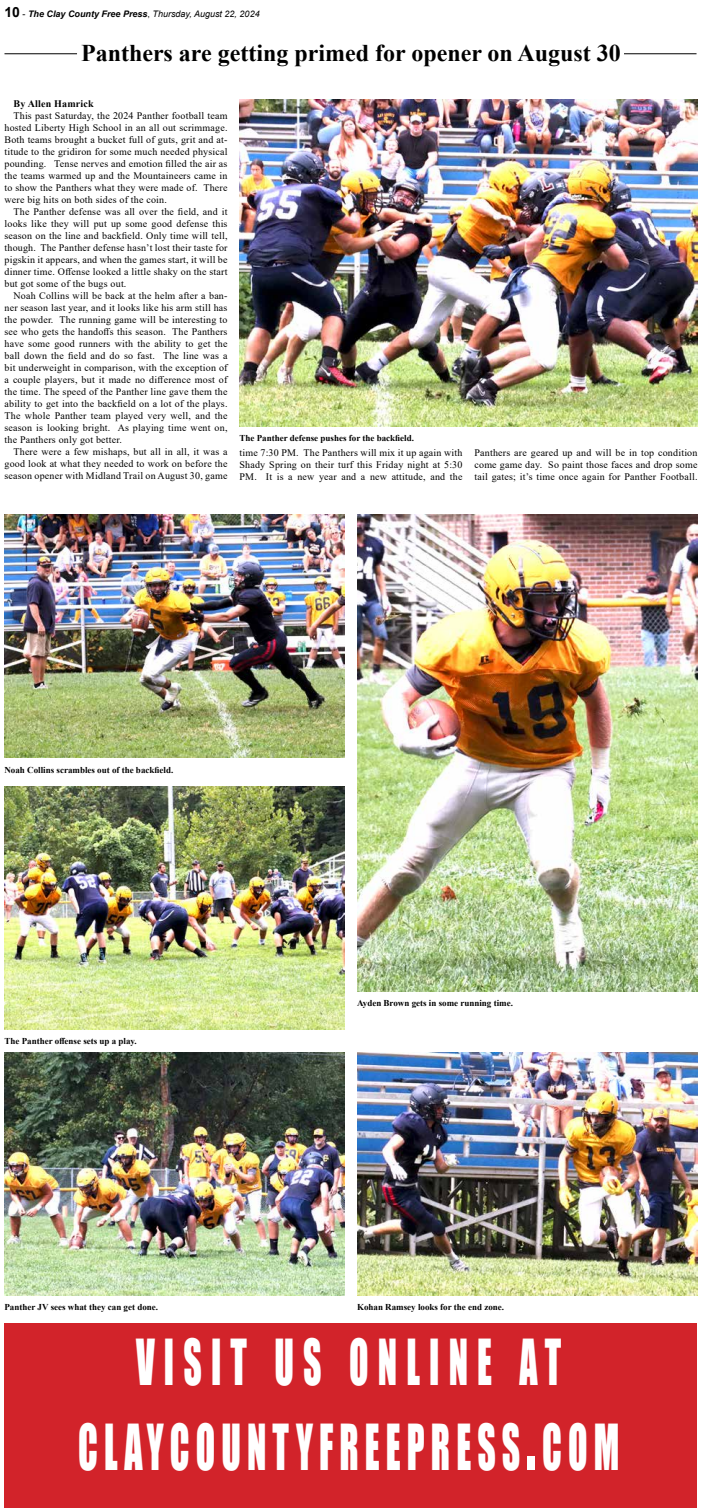
<style>
.page{position:relative;width:702px;height:1512px;background:#fff}
.page>*{position:absolute;margin:0;border:0;box-sizing:border-box;transform-origin:0 0}
.t1{font:58.3px/85px "Impact";letter-spacing:.17em;color:#fff;text-align:center;scale:.61 1}
.t2{font:700 24px "Times New Roman";color:#000}
.t3{font:10px/12px "Times New Roman";letter-spacing:.02em;color:#000;text-align:justify}
.t4{font:700 10px "Times New Roman";letter-spacing:.02em;color:#000}
.t5{font:700 9px "Times New Roman";color:#000}
.t6{font:italic 700 9px "Arial";color:#000}
.s1{font-style:normal;font-size:14px}
.s2{font-weight:400;font-style:normal}
.s3{font-weight:400}
.s4{font-size:83.2px}
</style>
<div class="page">
<hr style="left:4px;top:54px;width:73px;height:1px;background:#000">
<hr style="left:624px;top:54px;width:73px;height:1px;background:#000">
<img style="left:240px;top:99px;width:458px;height:328px">
<img style="left:357px;top:515px;width:341px;height:476px">
<img style="left:4px;top:515px;width:341px;height:243px">
<img style="left:4px;top:787px;width:341px;height:243px">
<img style="left:4px;top:1052px;width:341px;height:243px">
<img style="left:357px;top:1052px;width:341px;height:243px">
<div style="left:4px;top:1323px;width:694px;height:185px;background:#d2232a"></div>
<p class="t6" style="left:4px;top:8px;width:257px"><span class="s1">10</span> <span class="s2">-</span> The Clay County Free Press<span class="s2">,</span> <span class="s3">Thursday, August 22, 2024</span></p>
<h2 class="t2" style="left:81px;top:36px;width:541px">Panthers are getting primed for opener on August 30</h2>
<p class="t4" style="left:14px;top:97px;width:82px">By Allen Hamrick</p>
<p class="t3" style="left:4px;top:110px;width:225px;text-indent:9px">This past Saturday, the 2024 Panther football team hosted Liberty High School in an all out scrimmage.<br>Both teams brought a bucket full of guts, grit and at&shy;titude to the gridiron for some much needed physical pounding. Tense nerves and emotion filled the air as the teams warmed up and the Mountaineers came in to show the Panthers what they were made of. There were big hits on both sides of the coin.</p>
<p class="t3" style="left:4px;top:206px;width:225px;text-indent:9px">The Panther defense was all over the field, and it looks like they will put up some good defense this season on the line and backfield. Only time will tell, though. The Panther defense hasn’t lost their taste for pigskin it appears, and when the games start, it will be dinner time. Offense looked a little shaky on the start but got some of the bugs out.</p>
<p class="t3" style="left:4px;top:290px;width:225px;text-indent:9px">Noah Collins will be back at the helm after a ban&shy;ner season last year, and it looks like his arm still has the powder. The running game will be interesting to see who gets the handoffs this season. The Panthers have some good runners with the ability to get the ball down the field and do so fast. The line was a bit underweight in comparison, with the exception of a couple players, but it made no difference most of the time. The speed of the Panther line gave them the ability to get into the backfield on a lot of the plays.<br>The whole Panther team played very well, and the season is looking bright. As playing time went on, the Panthers only got better.</p>
<p class="t3" style="left:4px;top:446px;width:225px;text-indent:9px">There were a few mishaps, but all in all, it was a good look at what they needed to work on before the season opener with Midland Trail on August 30, game</p>
<p class="t3" style="left:240px;top:446px;width:225px">time 7:30 PM. The Panthers will mix it up again with Shady Spring on their turf this Friday night at 5:30<br>PM. It is a new year and a new attitude, and the</p>
<p class="t3" style="left:474px;top:446px;width:225px">Panthers are geared up and will be in top condition come game day. So paint those faces and drop some tail gates; it’s time once again for Panther Football.</p>
<p class="t5" style="left:240px;top:431px;width:176px">The Panther defense pushes for the backfield.</p>
<p class="t5" style="left:4px;top:763px;width:170px">Noah Collins scrambles out of the backfield.</p>
<p class="t5" style="left:4px;top:1035px;width:134px">The Panther offense sets up a play.</p>
<p class="t5" style="left:357px;top:996px;width:157px">Ayden Brown gets in some running time.</p>
<p class="t5" style="left:4px;top:1300px;width:155px">Panther JV sees what they can get done.</p>
<p class="t5" style="left:357px;top:1300px;width:149px">Kohan Ramsey looks for the end zone.</p>
<h1 class="t1" style="left:78px;top:1318px;width:889px">VISIT US ONLINE AT<br>CLAYCOUNTYFREEPRESS<span class="s4">.</span>COM</h1>
</div>
